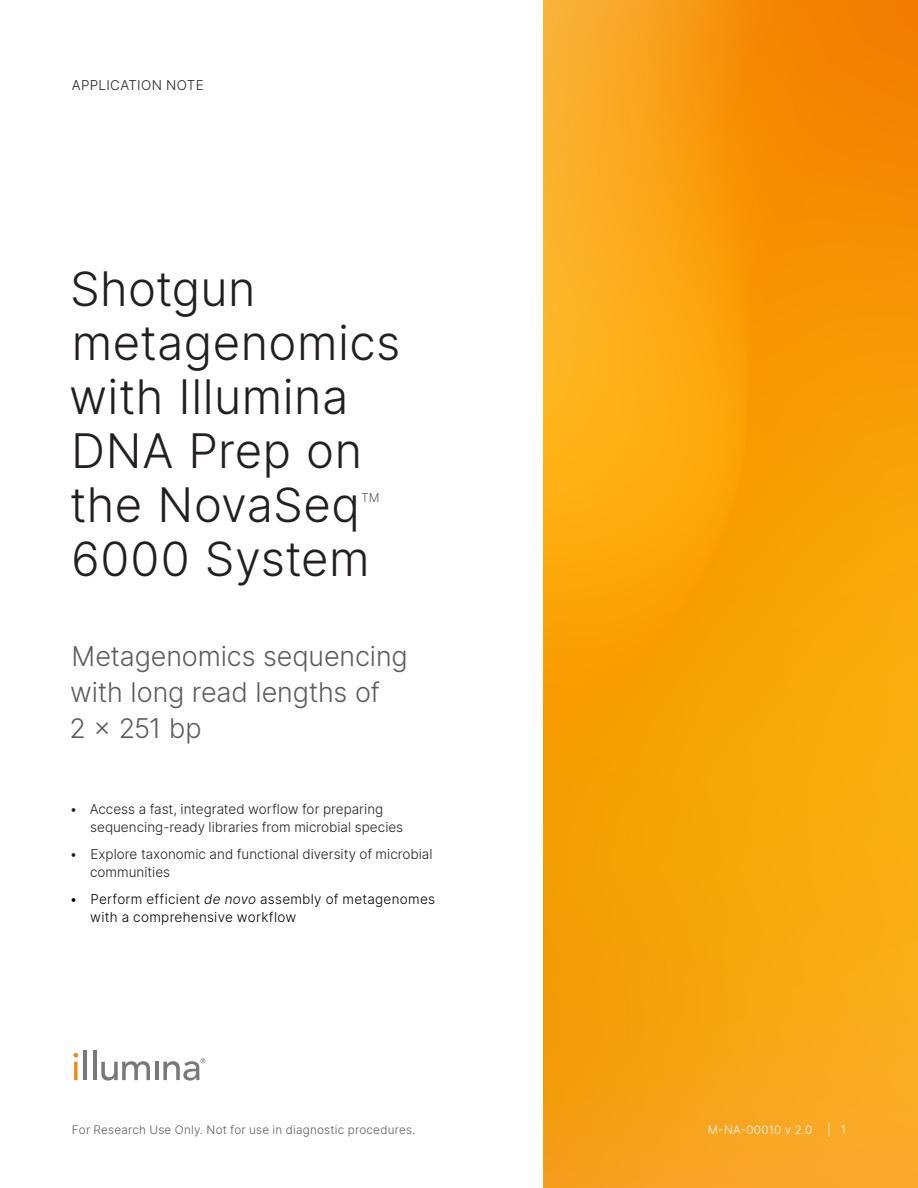
<style>
.page{position:relative;width:918px;height:1188px;background:#fff}
.page>*{position:absolute;margin:0;border:0;box-sizing:border-box;transform-origin:0 0}
.Title{font:300 47.25px/54px "Inter";letter-spacing:.01em;color:#231f20}
.Subtitle{font:300 27px/36px "Inter";letter-spacing:-.005em;color:#5c5c5c}
.zz_Document_Type___Segment{font:300 13.5px/18px "Inter";color:#231f20}
.t1{font:300 13.5px/18px "Inter";letter-spacing:.02em;color:#000}
.zz_Document_Type___Segment-2{font:300 13.5px "Inter";letter-spacing:.02em;color:#231f20}
.Title-2{font:300 12.3px "Inter";color:#5c5c5c}
.zz_For_Research_Only{font:300 11.7px "Inter";letter-spacing:.02em;color:#5c5c5c}
.zz_Pub_Number{font:300 11.7px "Inter";letter-spacing:.025em;color:#fff}
.s1{font-style:italic}
</style>
<div class="page">
<img style="left:543px;top:0;width:375px;height:1188px">
<svg style="left:74px;top:1062px;width:4px;height:18px"></svg>
<hr style="left:83px;top:1051px;width:4px;height:29px;background:#77787c">
<hr style="left:93px;top:1051px;width:3px;height:29px;background:#77787c">
<svg style="left:101px;top:1061px;width:49px;height:20px"></svg>
<hr style="left:155px;top:1062px;width:3px;height:18px;background:#77787c">
<svg style="left:73px;top:1053px;width:5px;height:5px"></svg>
<svg style="left:163px;top:1058px;width:42px;height:23px"></svg>
<p class="zz_Document_Type___Segment-2" style="left:72px;top:76px;width:134px">APPLICATION NOTE</p>
<p class="Title" style="left:69px;top:261px;width:333px">Shotgun metagenomics with Illumina<br>DNA Prep on the NovaSeq</p>
<p class="Title-2" style="left:361px;top:488px;width:20px">TM</p>
<p class="Title" style="left:71px;top:531px;width:300px">6000 System</p>
<p class="Subtitle" style="left:70px;top:638px;width:340px">Metagenomics sequencing with long read lengths of<br>2 x 251 bp</p>
<p class="zz_Document_Type___Segment" style="left:90px;top:800px;width:314px;text-indent:-21px">• Access a fast, integrated worflow for preparing sequencing-ready libraries from microbial species</p>
<p class="zz_Document_Type___Segment" style="left:90px;top:845px;width:344px;text-indent:-20px">• Explore taxonomic and functional diversity of microbial communities</p>
<p class="t1" style="left:90px;top:890px;width:346px;text-indent:-21px">• Perform efficient <span class="s1">de novo</span> assembly of metagenomes with a comprehensive workflow</p>
<p class="zz_For_Research_Only" style="left:72px;top:1121px;width:345px">For Research Use Only. Not for use in diagnostic procedures.</p>
<p class="zz_Pub_Number" style="left:708px;top:1121px;width:106px">M-NA-00010 v 2.0</p>
<p class="zz_Pub_Number" style="left:827px;top:1121px;width:20px">| 1</p>
</div>
